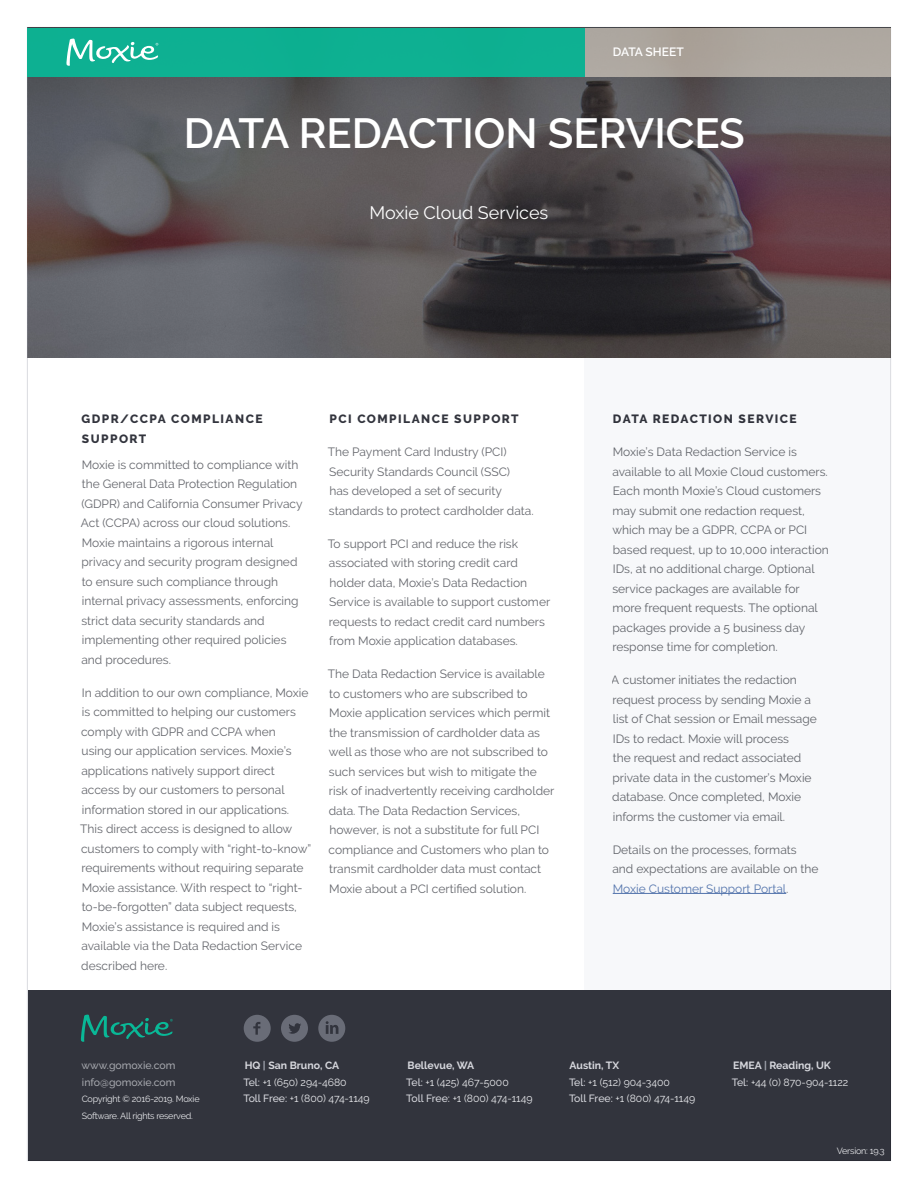
<style>
.page{position:relative;width:918px;height:1188px;background:#fff}
.page>*{position:absolute;margin:0;border:0;box-sizing:border-box;transform-origin:0 0}
.Page_header{font:600 42px "Raleway";color:#fff}
.Page_subheader{font:18px "Raleway";color:#fff}
.Header_1{font:12px/19.5px "Raleway";color:#65676d}
.Header_1-2{font:800 12px/19.5px "Raleway";letter-spacing:.12em;color:#32343d}
.t1{font:600 12px "Raleway";color:#fff}
.page_footer{font:10.5px "Raleway";color:#e7e8eb}
.page_footer-2{font:700 10.5px "Raleway";color:#d7d8de}
.page_footer-3{font:500 10.5px "Raleway";color:#a5a7ad}
.page_footer-4{font:9px/16.5px "Raleway";letter-spacing:-.025em;color:#e7e8eb}
.s1{color:#5678b0}
.s2{color:#a1a5af}
.s3{font-weight:500;color:#d7d8de}
</style>
<div class="page">
<div style="left:584px;top:358px;width:306px;height:802px;background:#f7f8fa"></div>
<div style="left:28px;top:991px;width:862px;height:170px;background:#32343d"></div>
<svg style="left:81px;top:1015px;width:92px;height:27px"></svg>
<svg style="left:281px;top:1015px;width:27px;height:27px"></svg>
<svg style="left:244px;top:1015px;width:27px;height:27px"></svg>
<svg style="left:318px;top:1015px;width:27px;height:27px"></svg>
<svg style="left:28px;top:77px;width:862px;height:281px;background:#555053"></svg>
<div style="left:28px;top:28px;width:557px;height:49px;background:#0eb092"></div>
<div style="left:585px;top:28px;width:305px;height:49px;background:#ada7a0"></div>
<svg style="left:66px;top:39px;width:92px;height:27px"></svg>
<hr style="left:613px;top:893px;width:173px;height:1px;background:#5678b0">
<p class="t1" style="left:613px;top:45px;width:72px">DATA SHEET</p>
<p class="Page_header" style="left:184px;top:109px;width:563px">DATA REDACTION SERVICES</p>
<p class="Page_subheader" style="left:369px;top:203px;width:181px">Moxie Cloud Services</p>
<p class="Header_1-2" style="left:82px;top:409px;width:182px">GDPR/CCPA COMPLIANCE<br>SUPPORT</p>
<p class="Header_1" style="left:81px;top:455px;width:223px">Moxie is committed to compliance with the General Data Protection Regulation (GDPR) and California Consumer Privacy Act (CCPA) across our cloud solutions.<br>Moxie maintains a rigorous internal privacy and security program designed to ensure such compliance through internal privacy assessments, enforcing strict data security standards and implementing other required policies and procedures.</p>
<p class="Header_1" style="left:80px;top:683px;width:233px">In addition to our own compliance, Moxie is committed to helping our customers comply with GDPR and CCPA when<br>using our application services. Moxie’s applications natively support direct access by our customers to personal information stored in our applications.<br>This direct access is designed to allow customers to comply with “right-to-know” requirements without requiring separate Moxie assistance. With respect to “right&shy;to-be-forgotten” data subject requests, Moxie’s assistance is required and is available via the Data Redaction Service described here.</p>
<p class="Header_1-2" style="left:329px;top:409px;width:191px">PCI COMPILANCE SUPPORT</p>
<p class="Header_1" style="left:328px;top:442px;width:208px">The Payment Card Industry (PCI)<br>Security Standards Council (SSC)<br>has developed a set of security standards to protect cardholder data.</p>
<p class="Header_1" style="left:328px;top:534px;width:224px">To support PCI and reduce the risk associated with storing credit card holder data, Moxie’s Data Redaction Service is available to support customer requests to redact credit card numbers from Moxie application databases.</p>
<p class="Header_1" style="left:328px;top:664px;width:228px">The Data Redaction Service is available to customers who are subscribed to Moxie application services which permit the transmission of cardholder data as well as those who are not subscribed to such services but wish to mitigate the risk of inadvertently receiving cardholder data. The Data Redaction Services, however, is not a substitute for full PCI compliance and Customers who plan to transmit cardholder data must contact Moxie about a PCI certified solution.</p>
<p class="Header_1-2" style="left:613px;top:409px;width:185px">DATA REDACTION SERVICE</p>
<p class="Header_1" style="left:612px;top:442px;width:218px">Moxie’s Data Redaction Service is available to all Moxie Cloud customers.<br>Each month Moxie’s Cloud customers may submit one redaction request, which may be a GDPR, CCPA or PCI based request, up to 10,000 interaction IDs, at no additional charge. Optional service packages are available for more frequent requests. The optional packages provide a 5 business day response time for completion.</p>
<p class="Header_1" style="left:612px;top:670px;width:206px">A customer initiates the redaction request process by sending Moxie a list of Chat session or Email message IDs to redact. Moxie will process<br>the request and redact associated private data in the customer’s Moxie database. Once completed, Moxie informs the customer via email.</p>
<p class="Header_1" style="left:612px;top:840px;width:208px">Details on the processes, formats and expectations are available on the<br><span class="s1">Moxie Customer Support Portal</span>.</p>
<p class="page_footer-3" style="left:82px;top:1060px;width:95px">www.gomoxie.com</p>
<p class="page_footer-3" style="left:82px;top:1076px;width:95px">info@gomoxie.com</p>
<p class="page_footer-4" style="left:82px;top:1091px;width:119px">Copyright © 2016-2019. Moxie<br>Software. All rights reserved.</p>
<p class="page_footer-2" style="left:245px;top:1060px;width:96px">HQ <span class="s2">|</span> San Bruno, CA</p>
<p class="page_footer" style="left:243px;top:1076px;width:105px"><span class="s3">Tel:</span> +1 (650) 294-4680</p>
<p class="page_footer" style="left:243px;top:1093px;width:128px"><span class="s3">Toll Free:</span> +1 (800) 474-1149</p>
<p class="page_footer-2" style="left:408px;top:1060px;width:68px">Bellevue, WA</p>
<p class="page_footer" style="left:406px;top:1076px;width:104px"><span class="s3">Tel:</span> +1 (425) 467-5000</p>
<p class="page_footer" style="left:406px;top:1093px;width:128px"><span class="s3">Toll Free:</span> +1 (800) 474-1149</p>
<p class="page_footer-2" style="left:570px;top:1060px;width:51px">Austin, TX</p>
<p class="page_footer" style="left:569px;top:1076px;width:102px"><span class="s3">Tel:</span> +1 (512) 904-3400</p>
<p class="page_footer" style="left:569px;top:1093px;width:128px"><span class="s3">Toll Free:</span> +1 (800) 474-1149</p>
<p class="page_footer-2" style="left:733px;top:1060px;width:99px">EMEA <span class="s2">|</span> Reading, UK</p>
<p class="page_footer" style="left:732px;top:1076px;width:118px"><span class="s3">Tel:</span> +44 (0) 870-904-1122</p>
<p class="page_footer-4" style="left:837px;top:1143px;width:49px">Version: 19.3</p>
</div>
